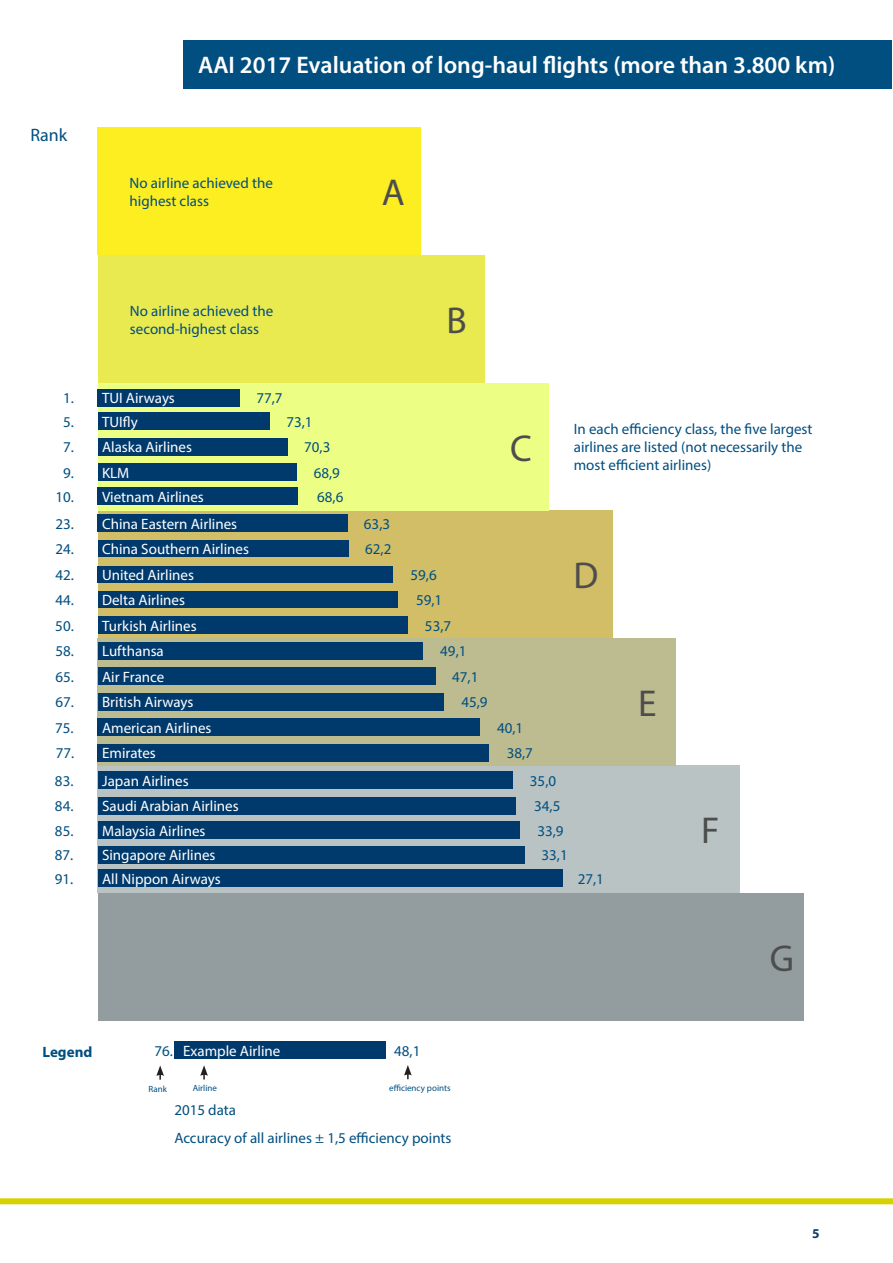
<style>
.page{position:relative;width:893px;height:1263px;background:#fff}
.page>*{position:absolute;margin:0;border:0;box-sizing:border-box;transform-origin:0 0}
.t1{font:37.5px "Myriad Pro";color:#4d4d4d}
.t2{font:600 24px "Myriad Pro";color:#fff}
.t3{font:18px "Myriad Pro";color:#004f80}
.t4{font:15px "Myriad Pro";color:#fff}
.t5{font:15px "Myriad Pro";color:#004f80}
.t6{font:15px/18px "Myriad Pro";color:#004e81}
.t7{font:700 15px "Myriad Pro";color:#004f80}
.t8{font:700 13.5px "Myriad Pro";color:#0d3b6c}
.t9{font:9px "Myriad Pro";color:#004f80}
</style>
<div class="page">
<div style="left:0;top:1198px;width:893px;height:6px;background:#d6d200"></div>
<div style="left:98px;top:893px;width:706px;height:127px;background:#939d9f"></div>
<div style="left:98px;top:765px;width:642px;height:128px;background:#b9c3c4"></div>
<div style="left:98px;top:638px;width:578px;height:127px;background:#bdbb90"></div>
<div style="left:98px;top:510px;width:514px;height:128px;background:#d1be67"></div>
<div style="left:98px;top:383px;width:451px;height:127px;background:#ecff84"></div>
<div style="left:98px;top:255px;width:387px;height:128px;background:#e8ea50"></div>
<div style="left:98px;top:128px;width:323px;height:127px;background:#fcee21"></div>
<div style="left:184px;top:40px;width:708px;height:49px;background:#004f80"></div>
<div style="left:98px;top:772px;width:414px;height:17px;background:#003a6d"></div>
<div style="left:174px;top:1042px;width:212px;height:17px;background:#003a6d"></div>
<svg style="left:156px;top:1065px;width:8px;height:15px"></svg>
<svg style="left:200px;top:1065px;width:8px;height:14px"></svg>
<svg style="left:404px;top:1065px;width:8px;height:14px"></svg>
<div style="left:98px;top:438px;width:189px;height:17px;background:#003a6d"></div>
<div style="left:98px;top:412px;width:171px;height:17px;background:#003a6d"></div>
<div style="left:98px;top:389px;width:142px;height:17px;background:#003a6d"></div>
<div style="left:98px;top:488px;width:200px;height:17px;background:#003a6d"></div>
<div style="left:98px;top:463px;width:198px;height:17px;background:#003a6d"></div>
<div style="left:98px;top:514px;width:250px;height:17px;background:#003a6d"></div>
<div style="left:98px;top:540px;width:250px;height:17px;background:#003a6d"></div>
<div style="left:98px;top:566px;width:295px;height:17px;background:#003a6d"></div>
<div style="left:98px;top:591px;width:300px;height:17px;background:#003a6d"></div>
<div style="left:98px;top:617px;width:310px;height:17px;background:#003a6d"></div>
<div style="left:98px;top:642px;width:324px;height:17px;background:#003a6d"></div>
<div style="left:98px;top:668px;width:337px;height:17px;background:#003a6d"></div>
<div style="left:98px;top:693px;width:345px;height:17px;background:#003a6d"></div>
<div style="left:98px;top:719px;width:382px;height:17px;background:#003a6d"></div>
<div style="left:98px;top:744px;width:391px;height:17px;background:#003a6d"></div>
<div style="left:98px;top:797px;width:418px;height:17px;background:#003a6d"></div>
<div style="left:98px;top:822px;width:422px;height:17px;background:#003a6d"></div>
<div style="left:98px;top:846px;width:427px;height:17px;background:#003a6d"></div>
<div style="left:98px;top:870px;width:465px;height:17px;background:#003a6d"></div>
<p class="t3" style="left:30px;top:124px;width:39px">Rank</p>
<p class="t2" style="left:198px;top:49px;width:639px">AAI 2017 Evaluation of long-haul flights (more than 3.800 km)</p>
<p class="t6" style="left:129px;top:174px;width:145px">No airline achieved the</p>
<p class="t6" style="left:129px;top:192px;width:81px">highest class</p>
<p class="t6" style="left:130px;top:301px;width:145px">No airline achieved the</p>
<p class="t6" style="left:130px;top:319px;width:131px">second-highest class</p>
<p class="t1" style="left:382px;top:170px;width:24px">A</p>
<p class="t1" style="left:446px;top:297px;width:22px">B</p>
<p class="t5" style="left:63px;top:389px;width:12px">1.</p>
<p class="t4" style="left:102px;top:389px;width:74px">TUI Airways</p>
<p class="t5" style="left:256px;top:389px;width:28px">77,7</p>
<p class="t4" style="left:102px;top:412px;width:37px">TUIfly</p>
<p class="t4" style="left:102px;top:438px;width:91px">Alaska Airlines</p>
<p class="t5" style="left:286px;top:412px;width:28px">73,1</p>
<p class="t5" style="left:63px;top:412px;width:12px">5.</p>
<p class="t5" style="left:63px;top:438px;width:12px">7.</p>
<p class="t5" style="left:304px;top:438px;width:28px">70,3</p>
<p class="t5" style="left:63px;top:463px;width:12px">9.</p>
<p class="t4" style="left:102px;top:463px;width:29px">KLM</p>
<p class="t5" style="left:314px;top:463px;width:28px">68,9</p>
<p class="t5" style="left:55px;top:488px;width:20px">10.</p>
<p class="t4" style="left:102px;top:488px;width:103px">Vietnam Airlines</p>
<p class="t5" style="left:317px;top:488px;width:28px">68,6</p>
<p class="t5" style="left:55px;top:514px;width:20px">23.</p>
<p class="t4" style="left:102px;top:514px;width:137px">China Eastern Airlines</p>
<p class="t5" style="left:55px;top:540px;width:20px">24.</p>
<p class="t5" style="left:55px;top:565px;width:20px">42.</p>
<p class="t5" style="left:55px;top:591px;width:20px">44.</p>
<p class="t4" style="left:102px;top:540px;width:148px">China Southern Airlines</p>
<p class="t4" style="left:102px;top:565px;width:94px">United Airlines</p>
<p class="t4" style="left:102px;top:591px;width:84px">Delta Airlines</p>
<p class="t5" style="left:364px;top:514px;width:28px">63,3</p>
<p class="t5" style="left:365px;top:540px;width:28px">62,2</p>
<p class="t5" style="left:410px;top:565px;width:28px">59,6</p>
<p class="t5" style="left:416px;top:591px;width:28px">59,1</p>
<p class="t5" style="left:55px;top:616px;width:20px">50.</p>
<p class="t4" style="left:102px;top:616px;width:96px">Turkish Airlines</p>
<p class="t5" style="left:425px;top:616px;width:28px">53,7</p>
<p class="t5" style="left:55px;top:642px;width:20px">58.</p>
<p class="t4" style="left:102px;top:642px;width:63px">Lufthansa</p>
<p class="t5" style="left:55px;top:668px;width:20px">65.</p>
<p class="t5" style="left:55px;top:693px;width:20px">67.</p>
<p class="t5" style="left:440px;top:642px;width:28px">49,1</p>
<p class="t5" style="left:452px;top:667px;width:28px">47,1</p>
<p class="t4" style="left:102px;top:667px;width:64px">Air France</p>
<p class="t4" style="left:102px;top:693px;width:93px">British Airways</p>
<p class="t5" style="left:461px;top:693px;width:28px">45,9</p>
<p class="t1" style="left:510px;top:425px;width:23px">C</p>
<p class="t4" style="left:102px;top:718px;width:111px">American Airlines</p>
<p class="t5" style="left:55px;top:718px;width:20px">75.</p>
<p class="t5" style="left:497px;top:718px;width:28px">40,1</p>
<p class="t5" style="left:56px;top:744px;width:20px">77.</p>
<p class="t4" style="left:102px;top:744px;width:55px">Emirates</p>
<p class="t5" style="left:507px;top:744px;width:28px">38,7</p>
<p class="t5" style="left:55px;top:772px;width:20px">83.</p>
<p class="t4" style="left:102px;top:772px;width:88px">Japan Airlines</p>
<p class="t5" style="left:530px;top:772px;width:28px">35,0</p>
<p class="t6" style="left:574px;top:420px;width:240px">In each efficiency class, the five largest airlines are listed (not necessarily the most efficient airlines)</p>
<p class="t1" style="left:573px;top:552px;width:26px">D</p>
<p class="t1" style="left:638px;top:680px;width:20px">E</p>
<p class="t5" style="left:55px;top:797px;width:20px">84.</p>
<p class="t4" style="left:102px;top:797px;width:138px">Saudi Arabian Airlines</p>
<p class="t5" style="left:534px;top:797px;width:28px">34,5</p>
<p class="t5" style="left:55px;top:822px;width:20px">85.</p>
<p class="t4" style="left:102px;top:822px;width:105px">Malaysia Airlines</p>
<p class="t5" style="left:537px;top:822px;width:28px">33,9</p>
<p class="t5" style="left:55px;top:846px;width:20px">87.</p>
<p class="t4" style="left:102px;top:846px;width:115px">Singapore Airlines</p>
<p class="t5" style="left:541px;top:846px;width:28px">33,1</p>
<p class="t5" style="left:55px;top:869px;width:20px">91.</p>
<p class="t4" style="left:102px;top:869px;width:120px">All Nippon Airways</p>
<p class="t5" style="left:578px;top:869px;width:28px">27,1</p>
<p class="t7" style="left:43px;top:1042px;width:51px">Legend</p>
<p class="t5" style="left:154px;top:1042px;width:20px">76.</p>
<p class="t4" style="left:183px;top:1042px;width:99px">Example Airline</p>
<p class="t5" style="left:394px;top:1042px;width:28px">48,1</p>
<p class="t9" style="left:148px;top:1083px;width:20px">Rank</p>
<p class="t9" style="left:193px;top:1082px;width:26px">Airline</p>
<p class="t9" style="left:389px;top:1082px;width:63px">efficiency points</p>
<p class="t5" style="left:174px;top:1101px;width:63px">2015 data</p>
<p class="t5" style="left:174px;top:1129px;width:279px">Accuracy of all airlines ± 1,5 efficiency points</p>
<p class="t1" style="left:701px;top:808px;width:20px">F</p>
<p class="t1" style="left:770px;top:935px;width:26px">G</p>
<p class="t8" style="left:812px;top:1224px;width:9px">5</p>
</div>
